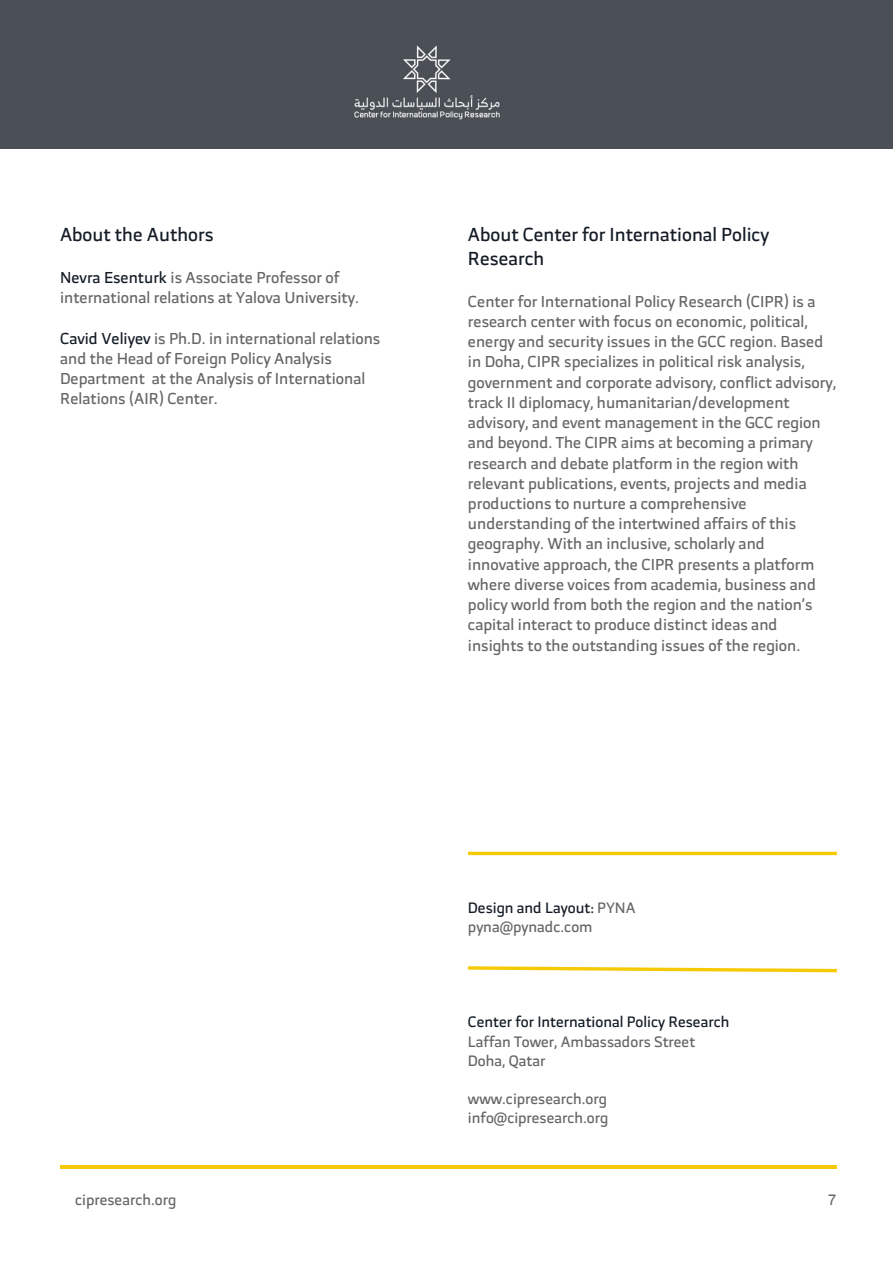
<style>
.page{position:relative;width:893px;height:1264px;background:#fff}
.page>*{position:absolute;margin:0;border:0;box-sizing:border-box;transform-origin:0 0}
.t1{font:18.75px/23.5px "RB";color:#141c27}
.t2{font:15.75px/20.2px "RB";color:#666}
.t3{font:15px "RB";color:#666}
.t4{font:15px "RB";color:#141c27}
.s1{color:#141c27}
.s2{color:#666}
</style>
<div class="page">
<div style="left:0;top:0;width:892px;height:149px;background:#4b5057"></div>
<hr style="left:60px;top:1165px;width:776px;height:3px;background:#f6c905">
<img style="left:354px;top:45px;width:146px;height:75px">
<svg style="left:468px;top:851px;width:368px;height:4px"></svg>
<svg style="left:468px;top:966px;width:369px;height:7px"></svg>
<p class="t1" style="left:60px;top:222px;width:155px">About the Authors</p>
<p class="t2" style="left:60px;top:267px;width:300px"><span class="s1">Nevra Esenturk</span> is Associate Professor of international relations at Yalova University.</p>
<p class="t2" style="left:60px;top:327px;width:322px"><span class="s1">Cavid Veliyev</span> is Ph.D. in international relations and the Head of Foreign Policy Analysis Department at the Analysis of International Relations (AIR) Center.</p>
<p class="t1" style="left:468px;top:222px;width:302px">About Center for International Policy<br>Research</p>
<p class="t2" style="left:468px;top:290px;width:369px">Center for International Policy Research (CIPR) is a research center with focus on economic, political, energy and security issues in the GCC region. Based in Doha, CIPR specializes in political risk analysis, government and corporate advisory, conflict advisory, track II diplomacy, humanitarian/development advisory, and event management in the GCC region and beyond. The CIPR aims at becoming a primary research and debate platform in the region with relevant publications, events, projects and media productions to nurture a comprehensive understanding of the intertwined affairs of this geography. With an inclusive, scholarly and innovative approach, the CIPR presents a platform where diverse voices from academia, business and policy world from both the region and the nation’s capital interact to produce distinct ideas and insights to the outstanding issues of the region.</p>
<p class="t4" style="left:468px;top:894px;width:169px">Design and Layout: <span class="s2">PYNA</span></p>
<p class="t3" style="left:468px;top:913px;width:126px">pyna@pynadc.com</p>
<p class="t4" style="left:468px;top:1008px;width:263px">Center for International Policy Research</p>
<p class="t3" style="left:468px;top:1027px;width:229px">Laffan Tower, Ambassadors Street</p>
<p class="t3" style="left:468px;top:1046px;width:79px">Doha, Qatar</p>
<p class="t3" style="left:468px;top:1085px;width:140px">www.cipresearch.org</p>
<p class="t3" style="left:468px;top:1104px;width:142px">info@cipresearch.org</p>
<p class="t3" style="left:75px;top:1186px;width:102px">cipresearch.org</p>
<p class="t3" style="left:827px;top:1186px;width:10px">7</p>
</div>
